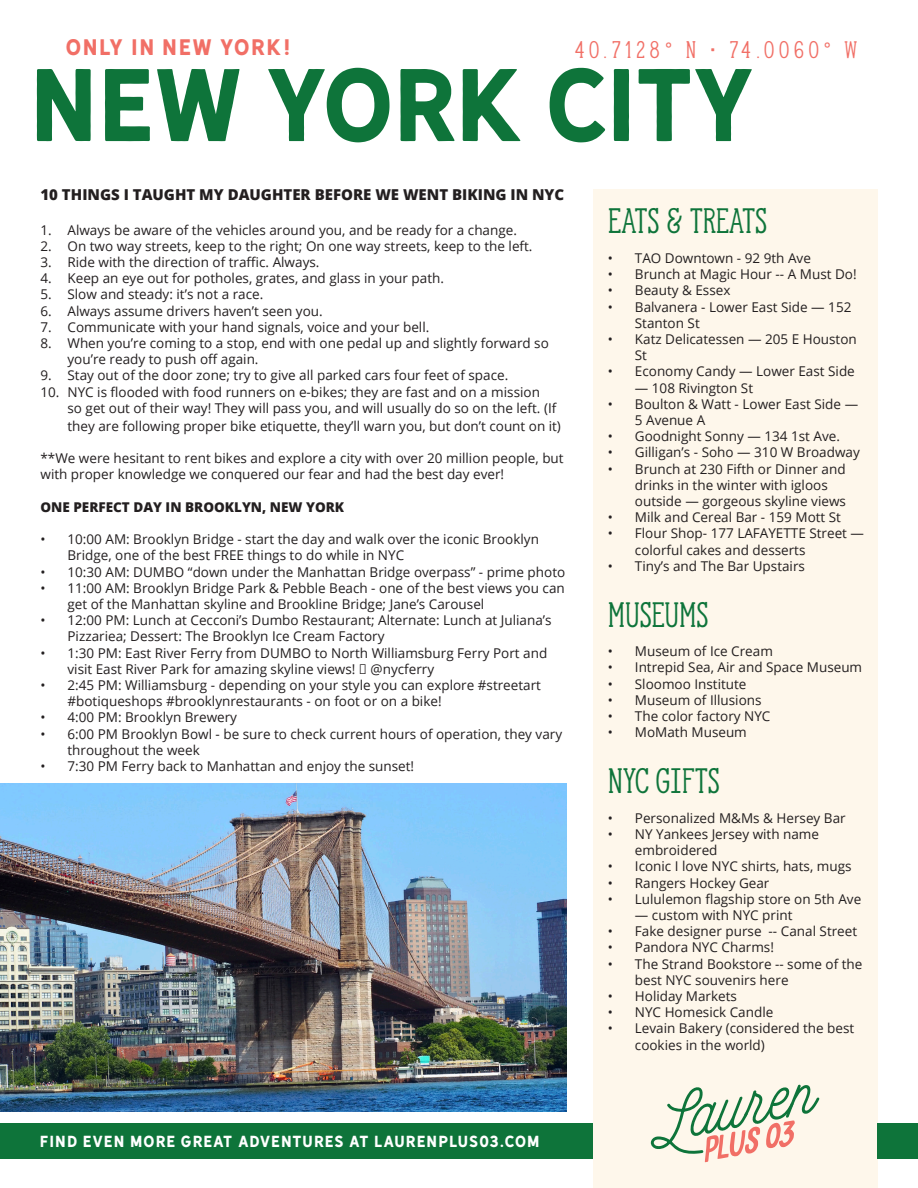
<style>
.page{position:relative;width:918px;height:1188px;background:#fff}
.page>*{position:absolute;margin:0;border:0;box-sizing:border-box;transform-origin:0 0}
.t1{font:96px "Hanley Sans";letter-spacing:-.015em;color:#0e743a}
.t2{font:33px "Hanley Slim Serif";color:#0e743a}
.t3{font:22.5px "Hanley Slim Serif";letter-spacing:.18em;color:#f16f66}
.t4{font:21px "Hanley Sans";letter-spacing:.075em;color:#f16f66}
.t5{font:800 15px "Open Sans";color:#231f20}
.t6{font:15px "Hanley Sans";letter-spacing:.065em;color:#fff}
.t7{font:13.5px/16.2px "Open Sans";color:#231f20}
.t8{font:800 13.5px "Open Sans";color:#231f20}
</style>
<div class="page">
<img style="left:0;top:783px;width:567px;height:328px">
<div style="left:593px;top:189px;width:285px;height:999px;background:#fef7eb"></div>
<svg style="left:651px;top:1084px;width:169px;height:78px"></svg>
<div style="left:0;top:1123px;width:593px;height:36px;background:#0e743a"></div>
<div style="left:878px;top:1123px;width:40px;height:36px;background:#0e743a"></div>
<p class="t4" style="left:66px;top:34px;width:227px">ONLY IN NEW YORK!</p>
<p class="t3" style="left:574px;top:31px;width:285px">40.7128° N • 74.0060° W</p>
<p class="t1" style="left:30px;top:45px;width:728px">NEW YORK CITY</p>
<p class="t5" style="left:40px;top:184px;width:525px">10 THINGS I TAUGHT MY DAUGHTER BEFORE WE WENT BIKING IN NYC</p>
<p class="t7" style="left:40px;top:221px;width:478px">1. Always be aware of the vehicles around you, and be ready for a change.</p>
<p class="t7" style="left:40px;top:238px;width:494px">2. On two way streets, keep to the right; On one way streets, keep to the left.</p>
<p class="t7" style="left:40px;top:254px;width:281px">3. Ride with the direction of traffic. Always.</p>
<p class="t7" style="left:40px;top:270px;width:405px">4. Keep an eye out for potholes, grates, and glass in your path.</p>
<p class="t7" style="left:40px;top:286px;width:224px">5. Slow and steady: it’s not a race.</p>
<p class="t7" style="left:40px;top:302px;width:284px">6. Always assume drivers haven’t seen you.</p>
<p class="t7" style="left:40px;top:319px;width:390px">7. Communicate with your hand signals, voice and your bell.</p>
<p class="t7" style="left:68px;top:335px;width:483px;text-indent:-27px">8. When you’re coming to a stop, end with one pedal up and slightly forward so you’re ready to push off again.</p>
<p class="t7" style="left:40px;top:367px;width:469px">9. Stay out of the door zone; try to give all parked cars four feet of space.</p>
<p class="t7" style="left:68px;top:383px;width:490px;text-indent:-27px">10. NYC is flooded with food runners on e-bikes; they are fast and on a mission so get out of their way! They will pass you, and will usually do so on the left. (If</p>
<p class="t7" style="left:68px;top:418px;width:495px">they are following proper bike etiquette, they’ll warn you, but don’t count on it)</p>
<p class="t7" style="left:40px;top:450px;width:525px">**We were hesitant to rent bikes and explore a city with over 20 million people, but with proper knowledge we conquered our fear and had the best day ever!</p>
<p class="t8" style="left:40px;top:497px;width:305px">ONE PERFECT DAY IN BROOKLYN, NEW YORK</p>
<p class="t7" style="left:68px;top:531px;width:473px;text-indent:-27px">• 10:00 AM: Brooklyn Bridge - start the day and walk over the iconic Brooklyn<br>Bridge, one of the best FREE things to do while in NYC</p>
<p class="t7" style="left:40px;top:563px;width:526px">• 10:30 AM: DUMBO “down under the Manhattan Bridge overpass” - prime photo</p>
<p class="t7" style="left:68px;top:580px;width:499px;text-indent:-27px">• 11:00 AM: Brooklyn Bridge Park &amp; Pebble Beach - one of the best views you can get of the Manhattan skyline and Brookline Bridge; Jane’s Carousel</p>
<p class="t7" style="left:68px;top:612px;width:486px;text-indent:-27px">• 12:00 PM: Lunch at Cecconi’s Dumbo Restaurant; Alternate: Lunch at Juliana’s<br>Pizzariea; Dessert: The Brooklyn Ice Cream Factory</p>
<p class="t7" style="left:68px;top:644px;width:481px;text-indent:-27px">• 1:30 PM: East River Ferry from DUMBO to North Williamsburg Ferry Port and visit East River Park for amazing skyline views! ⛴ @nycferry</p>
<p class="t7" style="left:68px;top:677px;width:475px;text-indent:-27px">• 2:45 PM: Williamsburg - depending on your style you can explore #streetart #botiqueshops #brooklynrestaurants - on foot or on a bike!</p>
<p class="t7" style="left:40px;top:709px;width:198px">• 4:00 PM: Brooklyn Brewery</p>
<p class="t7" style="left:68px;top:725px;width:496px;text-indent:-27px">• 6:00 PM Brooklyn Bowl - be sure to check current hours of operation, they vary throughout the week</p>
<p class="t7" style="left:40px;top:758px;width:375px">• 7:30 PM Ferry back to Manhattan and enjoy the sunset!</p>
<p class="t6" style="left:40px;top:1132px;width:501px">FIND EVEN MORE GREAT ADVENTURES AT LAURENPLUS03.COM</p>
<p class="t2" style="left:608px;top:195px;width:160px">EATS &amp; TREATS</p>
<p class="t7" style="left:608px;top:250px;width:205px">• TAO Downtown - 92 9th Ave</p>
<p class="t7" style="left:608px;top:266px;width:250px">• Brunch at Magic Hour -- A Must Do!</p>
<p class="t7" style="left:608px;top:282px;width:124px">• Beauty &amp; Essex</p>
<p class="t7" style="left:635px;top:298px;width:218px;text-indent:-27px">• Balvanera - Lower East Side — 152<br>Stanton St</p>
<p class="t7" style="left:635px;top:331px;width:223px;text-indent:-27px">• Katz Delicatessen — 205 E Houston<br>St</p>
<p class="t7" style="left:608px;top:363px;width:248px">• Economy Candy — Lower East Side</p>
<p class="t7" style="left:635px;top:379px;width:120px">— 108 Rivington St</p>
<p class="t7" style="left:635px;top:395px;width:225px;text-indent:-27px">• Boulton &amp; Watt - Lower East Side —<br>5 Avenue A</p>
<p class="t7" style="left:608px;top:428px;width:234px">• Goodnight Sonny — 134 1st Ave.</p>
<p class="t7" style="left:608px;top:444px;width:254px">• Gilligan’s - Soho — 310 W Broadway</p>
<p class="t7" style="left:635px;top:460px;width:213px;text-indent:-27px">• Brunch at 230 Fifth or Dinner and drinks in the winter with igloos outside — gorgeous skyline views</p>
<p class="t7" style="left:608px;top:509px;width:235px">• Milk and Cereal Bar - 159 Mott St</p>
<p class="t7" style="left:635px;top:525px;width:231px;text-indent:-27px">• Flour Shop- 177 LAFAYETTE Street — colorful cakes and desserts</p>
<p class="t7" style="left:608px;top:557px;width:199px">• Tiny’s and The Bar Upstairs</p>
<p class="t2" style="left:608px;top:588px;width:102px">MUSEUMS</p>
<p class="t7" style="left:608px;top:643px;width:167px">• Museum of Ice Cream</p>
<p class="t7" style="left:608px;top:659px;width:256px">• Intrepid Sea, Air and Space Museum</p>
<p class="t7" style="left:608px;top:675px;width:140px">• Sloomoo Institute</p>
<p class="t7" style="left:608px;top:692px;width:155px">• Museum of Illusions</p>
<p class="t7" style="left:608px;top:708px;width:164px">• The color factory NYC</p>
<p class="t7" style="left:608px;top:724px;width:140px">• MoMath Museum</p>
<p class="t2" style="left:608px;top:754px;width:113px">NYC GIFTS</p>
<p class="t7" style="left:608px;top:809px;width:239px">• Personalized M&amp;Ms &amp; Hersey Bar</p>
<p class="t7" style="left:635px;top:826px;width:186px;text-indent:-27px">• NY Yankees Jersey with name embroidered</p>
<p class="t7" style="left:608px;top:858px;width:245px">• Iconic I love NYC shirts, hats, mugs</p>
<p class="t7" style="left:608px;top:874px;width:163px">• Rangers Hockey Gear</p>
<p class="t7" style="left:608px;top:890px;width:255px">• Lululemon flagship store on 5th Ave</p>
<p class="t7" style="left:635px;top:907px;width:159px">— custom with NYC print</p>
<p class="t7" style="left:608px;top:923px;width:251px">• Fake designer purse -- Canal Street</p>
<p class="t7" style="left:608px;top:939px;width:168px">• Pandora NYC Charms!</p>
<p class="t7" style="left:635px;top:955px;width:229px;text-indent:-27px">• The Strand Bookstore -- some of the best NYC souvenirs here</p>
<p class="t7" style="left:608px;top:988px;width:131px">• Holiday Markets</p>
<p class="t7" style="left:608px;top:1004px;width:167px">• NYC Homesick Candle</p>
<p class="t7" style="left:635px;top:1020px;width:221px;text-indent:-27px">• Levain Bakery (considered the best cookies in the world)</p>
</div>
